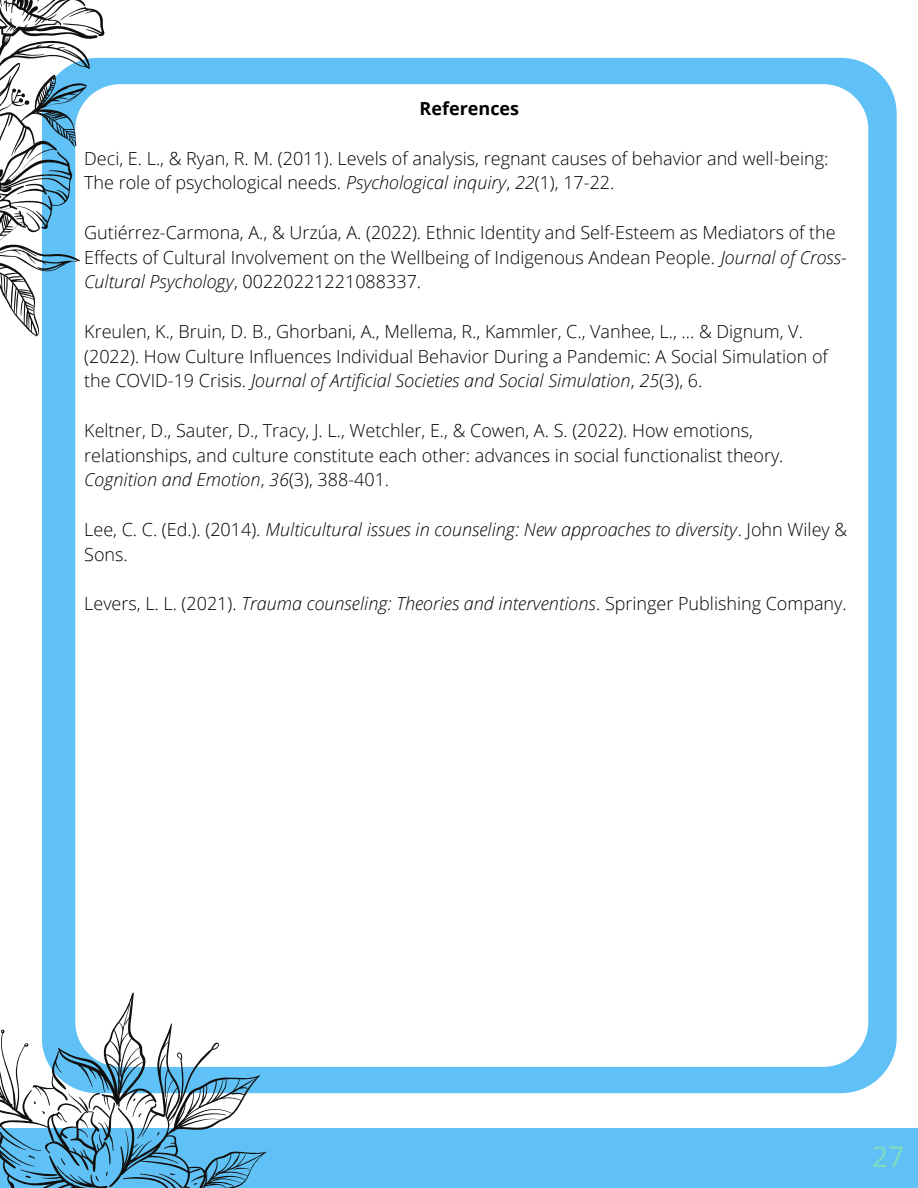
<style>
.page{position:relative;width:918px;height:1188px;background:#fff}
.page>*{position:absolute;margin:0;border:0;box-sizing:border-box;transform-origin:0 0}
.t1{font:28.5px "Open Sans";color:#80dcbe}
.t2{font:300 18px/24.8px "Open Sans";color:#000}
.t3{font:italic 300 18px/24.8px "Open Sans";color:#000}
.t4{font:700 18px "Open Sans";color:#000}
.s1{font-style:italic}
.s2{font-style:normal}
</style>
<div class="page">
<div style="left:0;top:1128px;width:918px;height:60px;background:#5fc1f5"></div>
<div style="left:42px;top:58px;width:855px;height:1035px;background:#5fc1f5;border-radius:56px"></div>
<div style="left:75px;top:84px;width:793px;height:983px;background:#fff;border-radius:45px"></div>
<svg style="left:0;top:0;width:104px;height:425px"></svg>
<svg style="left:0;top:993px;width:267px;height:195px"></svg>
<p class="t4" style="left:420px;top:96px;width:101px">References</p>
<p class="t2" style="left:84px;top:145px;width:746px">Deci, E. L., &amp; Ryan, R. M. (2011). Levels of analysis, regnant causes of behavior and well-being:<br>The role of psychological needs. <span class="s1">Psychological inquiry</span>, <span class="s1">22</span>(1), 17-22.</p>
<p class="t2" style="left:84px;top:220px;width:764px">Gutiérrez-Carmona, A., &amp; Urzúa, A. (2022). Ethnic Identity and Self-Esteem as Mediators of the<br>Effects of Cultural Involvement on the Wellbeing of Indigenous Andean People. <span class="s1">Journal of Cross-<br>Cultural Psychology</span>, 00220221221088337.</p>
<p class="t2" style="left:84px;top:319px;width:745px">Kreulen, K., Bruin, D. B., Ghorbani, A., Mellema, R., Kammler, C., Vanhee, L., ... &amp; Dignum, V. (2022). How Culture Influences Individual Behavior During a Pandemic: A Social Simulation of the COVID-19 Crisis. <span class="s1">Journal of Artificial Societies and Social Simulation</span>, <span class="s1">25</span>(3), 6.</p>
<p class="t2" style="left:84px;top:418px;width:701px">Keltner, D., Sauter, D., Tracy, J. L., Wetchler, E., &amp; Cowen, A. S. (2022). How emotions, relationships, and culture constitute each other: advances in social functionalist theory.<br><span class="s1">Cognition and Emotion</span>, <span class="s1">36</span>(3), 388-401.</p>
<p class="t3" style="left:84px;top:517px;width:765px"><span class="s2">Lee, C. C. (Ed.). (2014).</span> Multicultural issues in counseling: New approaches to diversity<span class="s2">. John Wiley &amp;<br>Sons.</span></p>
<p class="t2" style="left:84px;top:591px;width:764px">Levers, L. L. (2021). <span class="s1">Trauma counseling: Theories and interventions</span>. Springer Publishing Company.</p>
<h1 class="t1" style="left:872px;top:1137px;width:34px">27</h1>
</div>
